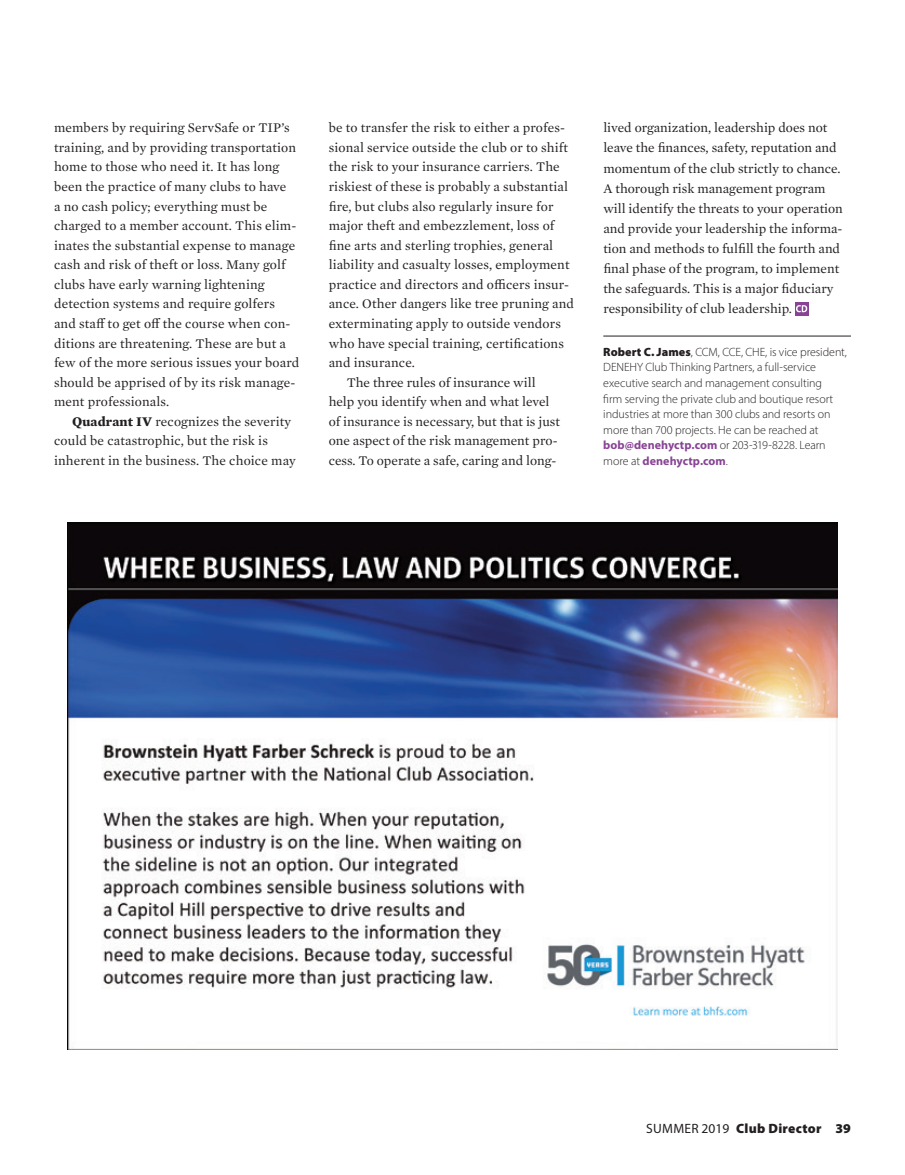
<style>
.page{position:relative;width:905px;height:1175px;background:#fff}
.page>*{position:absolute;margin:0;border:0;box-sizing:border-box;transform-origin:0 0}
.t1{font:13.5px/19.5px "Mercury Text G1";letter-spacing:.01em;color:#231f20}
.t2{font:900 13.5px "Myriad Pro";letter-spacing:.02em;color:#231f20}
.t3{font:300 12px/15.6px "Myriad Pro";letter-spacing:-.005em;color:#231f20}
.s1{font-weight:700}
.s2{font-weight:900}
.s3{font-weight:700;color:#884395}
.s4{font-weight:400}
</style>
<div class="page">
<img style="left:67px;top:522px;width:770px;height:527px">
<hr style="left:603px;top:336px;width:247px;height:1px;background:#231f20">
<div style="left:794px;top:302px;width:14px;height:13px;background:#884395"></div>
<svg style="left:796px;top:305px;width:11px;height:7px"></svg>
<p class="t1" style="left:54px;top:117px;width:247px">members by requiring ServSafe or TIP’s training, and by providing transportation home to those who need it. It has long been the practice of many clubs to have<br>a no cash policy; everything must be charged to a member account. This elim&shy;inates the substantial expense to manage cash and risk of theft or loss. Many golf clubs have early warning lightening detection systems and require golfers and staff to get off the course when con&shy;ditions are threatening. These are but a few of the more serious issues your board should be apprised of by its risk manage&shy;ment professionals.</p>
<p class="t1" style="left:54px;top:411px;width:243px;text-indent:18px"><span class="s1">Quadrant IV</span> recognizes the severity could be catastrophic, but the risk is inherent in the business. The choice may</p>
<p class="t1" style="left:328px;top:117px;width:238px">be to transfer the risk to either a profes-</p>
<p class="t1" style="left:328px;top:137px;width:241px">sional service outside the club or to shift</p>
<p class="t1" style="left:328px;top:156px;width:232px">the risk to your insurance carriers. The</p>
<p class="t1" style="left:328px;top:176px;width:241px">riskiest of these is probably a substantial</p>
<p class="t1" style="left:328px;top:196px;width:226px">fire, but clubs also regularly insure for</p>
<p class="t1" style="left:328px;top:215px;width:227px">major theft and embezzlement, loss of</p>
<p class="t1" style="left:328px;top:235px;width:226px">fine arts and sterling trophies, general</p>
<p class="t1" style="left:328px;top:254px;width:242px">liability and casualty losses, employment</p>
<p class="t1" style="left:328px;top:274px;width:242px">practice and directors and officers insur-</p>
<p class="t1" style="left:328px;top:293px;width:247px">ance. Other dangers like tree pruning and</p>
<p class="t1" style="left:328px;top:313px;width:234px">exterminating apply to outside vendors</p>
<p class="t1" style="left:328px;top:332px;width:237px">who have special training, certifications</p>
<p class="t1" style="left:328px;top:352px;width:88px">and insurance.</p>
<p class="t1" style="left:346px;top:372px;width:190px">The three rules of insurance will</p>
<p class="t1" style="left:328px;top:391px;width:222px">help you identify when and what level</p>
<p class="t1" style="left:328px;top:411px;width:233px">of insurance is necessary, but that is just</p>
<p class="t1" style="left:328px;top:430px;width:230px">one aspect of the risk management pro-</p>
<p class="t1" style="left:328px;top:450px;width:229px">cess. To operate a safe, caring and long-</p>
<p class="t1" style="left:603px;top:117px;width:241px;line-height:20.1px">lived organization, leadership does not leave the finances, safety, reputation and momentum of the club strictly to chance.<br>A thorough risk management program will identify the threats to your operation and provide your leadership the informa&shy;tion and methods to fulfill the fourth and final phase of the program, to implement the safeguards. This is a major fiduciary responsibility of club leadership.</p>
<p class="t3" style="left:603px;top:344px;width:245px"><span class="s2">Robert C. James</span>, CCM, CCE, CHE, is vice president, DENEHY Club Thinking Partners, a full-service executive search and management consulting<br>firm serving the private club and boutique resort industries at more than 300 clubs and resorts on more than 700 projects. He can be reached at <span class="s3">bob@denehyctp.com</span> or 203-319-8228. Learn more at <span class="s3">denehyctp.com</span>.</p>
<p class="t2" style="left:646px;top:1119px;width:206px"><span class="s4">SUMMER 2019</span> Club Director 39</p>
</div>
